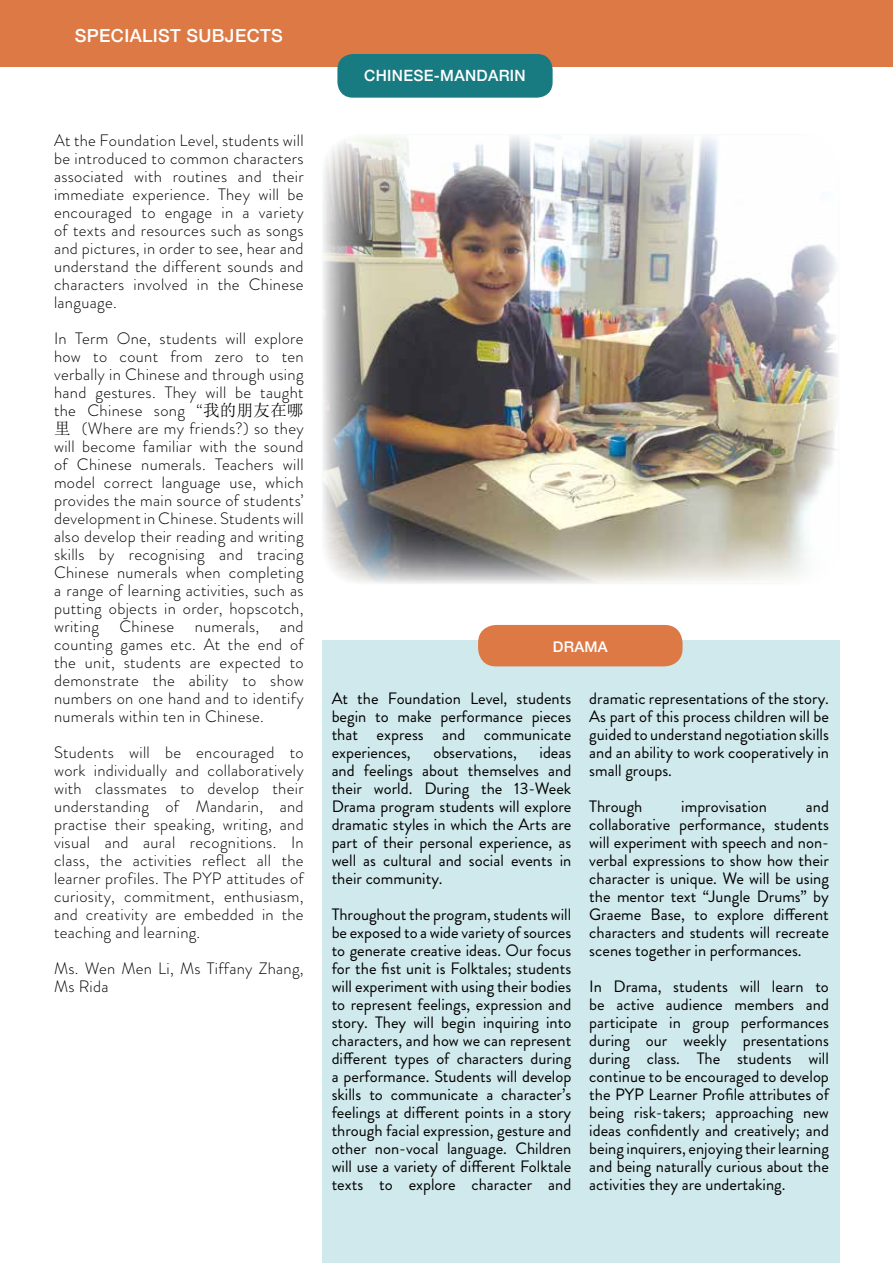
<style>
.page{position:relative;width:893px;height:1263px;background:#fff}
.page>*{position:absolute;margin:0;border:0;box-sizing:border-box;transform-origin:0 0}
.t1{font:500 18px "Helvetica Neue";letter-spacing:.02em;color:#fff}
.t2{font:16.5px/18px "Brandon Grotesque";color:#000;text-align:justify}
.t3{font:300 16.5px/18px "Brandon Grotesque";letter-spacing:.02em;color:#000;text-align:justify}
.t4{font:500 15.45px "Helvetica Neue";letter-spacing:.02em;color:#fff}
.t5{font:500 14.7px "Helvetica Neue";letter-spacing:.02em;color:#fff}
.s1{font-family:"Sim Sun";font-weight:400}
</style>
<div class="page">
<div style="left:0;top:0;width:893px;height:67px;background:#dd7944"></div>
<div style="left:337px;top:54px;width:216px;height:44px;background:#187b81;border-radius:16px"></div>
<img style="left:324px;top:136px;width:513px;height:446px">
<div style="left:322px;top:640px;width:517px;height:623px;background:#d0e9ec"></div>
<div style="left:478px;top:625px;width:205px;height:41px;background:#dd7944;border-radius:18px"></div>
<p class="t1" style="left:75px;top:21px;width:209px">SPECIALIST SUBJECTS</p>
<p class="t3" style="left:54px;top:132px;width:251px">At the Foundation Level, students will be introduced to common characters associated with routines and their immediate experience. They will be encouraged to engage in a variety of texts and resources such as songs and pictures, in order to see, hear and understand the different sounds and characters involved in the Chinese language.</p>
<p class="t3" style="left:54px;top:330px;width:251px">In Term One, students will explore how to count from zero to ten verbally in Chinese and through using hand gestures. They will be taught the Chinese song “<span class="s1">我的朋友在哪里</span> (Where are my friends?) so they will become familiar with the sound of Chinese numerals. Teachers will model correct language use, which provides the main source of students’ development in Chinese. Students will also develop their reading and writing skills by recognising and tracing Chinese numerals when completing a range of learning activities, such as putting objects in order, hopscotch, writing Chinese numerals, and counting games etc. At the end of the unit, students are expected to demonstrate the ability to show numbers on one hand and to identify numerals within ten in Chinese.</p>
<p class="t3" style="left:54px;top:744px;width:251px">Students will be encouraged to work individually and collaboratively with classmates to develop their understanding of Mandarin, and practise their speaking, writing, and visual and aural recognitions. In class, the activities reflect all the learner profiles. The PYP attitudes of curiosity, commitment, enthusiasm, and creativity are embedded in the teaching and learning.</p>
<p class="t3" style="left:54px;top:960px;width:251px">Ms. Wen Men Li, Ms Tiffany Zhang,<br>Ms Rida</p>
<p class="t4" style="left:364px;top:63px;width:163px">CHINESE-MANDARIN</p>
<p class="t5" style="left:553px;top:635px;width:56px">DRAMA</p>
<p class="t2" style="left:332px;top:690px;width:241px">At the Foundation Level, students begin to make performance pieces that express and communicate experiences,</p>
<p class="t2" style="left:332px;top:744px;width:241px;text-indent:208px">ideas and feelings about themselves and their world. During the 13-Week Drama program students will explore dramatic styles in which the Arts are part of their personal experience, as well as cultural and social events in their community.</p>
<p class="t2" style="left:332px;top:906px;width:241px">Throughout the program, students will be exposed to a wide variety of sources to generate creative ideas. Our focus for the fist unit is Folktales; students will experiment with using their bodies to represent feelings, expression and story. They will begin inquiring into characters, and how we can represent different types of characters during a performance. Students will develop skills to communicate a character’s feelings at different points in a story through facial expression, gesture and other non-vocal language. Children will use a variety of different Folktale texts to explore character and</p>
<p class="t2" style="left:433px;top:744px;width:85px">observations,</p>
<p class="t2" style="left:589px;top:690px;width:241px">dramatic representations of the story.<br>As part of this process children will be guided to understand negotiation skills and an ability to work cooperatively in small groups.</p>
<p class="t2" style="left:589px;top:798px;width:55px">Through</p>
<p class="t2" style="left:681px;top:798px;width:87px">improvisation</p>
<p class="t2" style="left:589px;top:798px;width:241px;text-indent:217px">and collaborative performance, students will experiment with speech and non&shy;verbal expressions to show how their character is unique. We will be using the mentor text “Jungle Drums” by Graeme Base, to explore different characters and students will recreate scenes together in performances.</p>
<p class="t2" style="left:589px;top:978px;width:241px">In Drama, students will learn to be active audience members and participate in group performances during our weekly presentations during class. The students will continue to be encouraged to develop the PYP Learner Profile attributes of being risk-takers; approaching new ideas confidently and creatively; and being inquirers, enjoying their learning and being naturally curious about the activities they are undertaking.</p>
</div>
